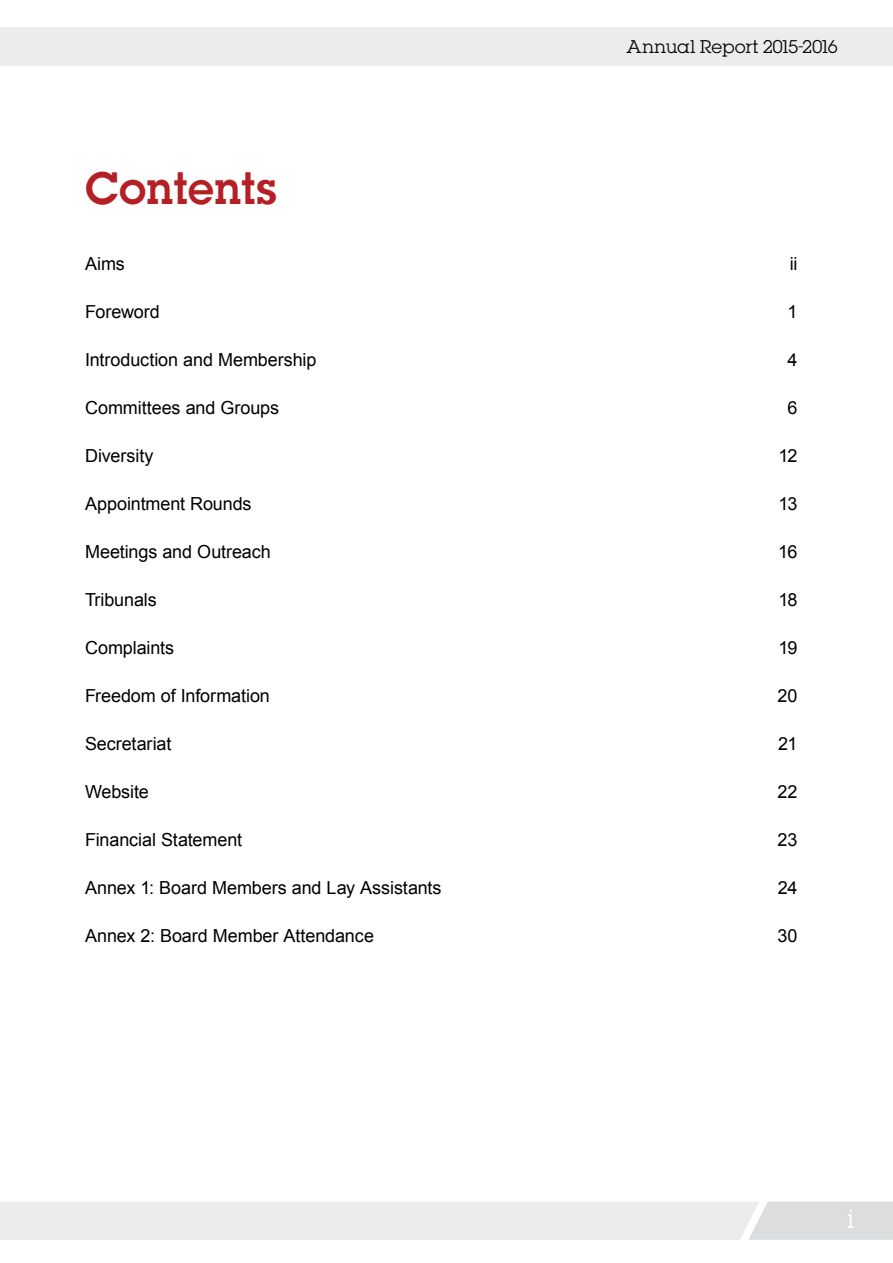
<style>
.page{position:relative;width:893px;height:1263px;background:#fff}
.page>*{position:absolute;margin:0;border:0;box-sizing:border-box;transform-origin:0 0}
.t1{font:40.5px "Lubalin Demi";letter-spacing:-.005em;color:#b42025}
.t2{font:24px "Lubalin";color:#fff}
.t3{font:18px "Arial";letter-spacing:-.005em;color:#000}
.t4{font:16.5px "Lubalin";letter-spacing:-.015em;color:#000}
</style>
<div class="page">
<div style="left:0;top:28px;width:893px;height:38px;background:#ececed"></div>
<svg style="left:0;top:1201px;width:893px;height:39px;background:#eaeaeb"></svg>
<h1 class="t1" style="left:85px;top:160px;width:194px">Contents</h1>
<p class="t4" style="left:626px;top:36px;width:213px">Annual Report 2015-2016</p>
<p class="t3" style="left:85px;top:254px;width:41px">Aims</p>
<p class="t3" style="left:790px;top:254px;width:9px">ii</p>
<p class="t3" style="left:85px;top:302px;width:76px">Foreword</p>
<p class="t3" style="left:788px;top:302px;width:12px">1</p>
<p class="t3" style="left:85px;top:350px;width:233px">Introduction and Membership</p>
<p class="t3" style="left:788px;top:350px;width:12px">4</p>
<p class="t3" style="left:85px;top:398px;width:196px">Committees and Groups</p>
<p class="t3" style="left:788px;top:398px;width:12px">6</p>
<p class="t3" style="left:85px;top:446px;width:70px">Diversity</p>
<p class="t3" style="left:778px;top:446px;width:21px">12</p>
<p class="t3" style="left:85px;top:494px;width:168px">Appointment Rounds</p>
<p class="t3" style="left:779px;top:494px;width:21px">13</p>
<p class="t3" style="left:85px;top:542px;width:187px">Meetings and Outreach</p>
<p class="t3" style="left:778px;top:542px;width:21px">16</p>
<p class="t3" style="left:85px;top:590px;width:73px">Tribunals</p>
<p class="t3" style="left:778px;top:590px;width:21px">18</p>
<p class="t3" style="left:85px;top:638px;width:91px">Complaints</p>
<p class="t3" style="left:778px;top:638px;width:21px">19</p>
<p class="t3" style="left:85px;top:686px;width:186px">Freedom of Information</p>
<p class="t3" style="left:778px;top:686px;width:21px">20</p>
<p class="t3" style="left:85px;top:734px;width:88px">Secretariat</p>
<p class="t3" style="left:778px;top:734px;width:21px">21</p>
<p class="t3" style="left:85px;top:782px;width:65px">Website</p>
<p class="t3" style="left:777px;top:782px;width:22px">22</p>
<p class="t3" style="left:85px;top:830px;width:159px">Financial Statement</p>
<p class="t3" style="left:778px;top:830px;width:21px">23</p>
<p class="t3" style="left:85px;top:878px;width:358px">Annex 1: Board Members and Lay Assistants</p>
<p class="t3" style="left:778px;top:878px;width:21px">24</p>
<p class="t3" style="left:85px;top:926px;width:290px">Annex 2: Board Member Attendance</p>
<p class="t3" style="left:777px;top:926px;width:22px">30</p>
<h2 class="t2" style="left:847px;top:1202px;width:9px">i</h2>
</div>
